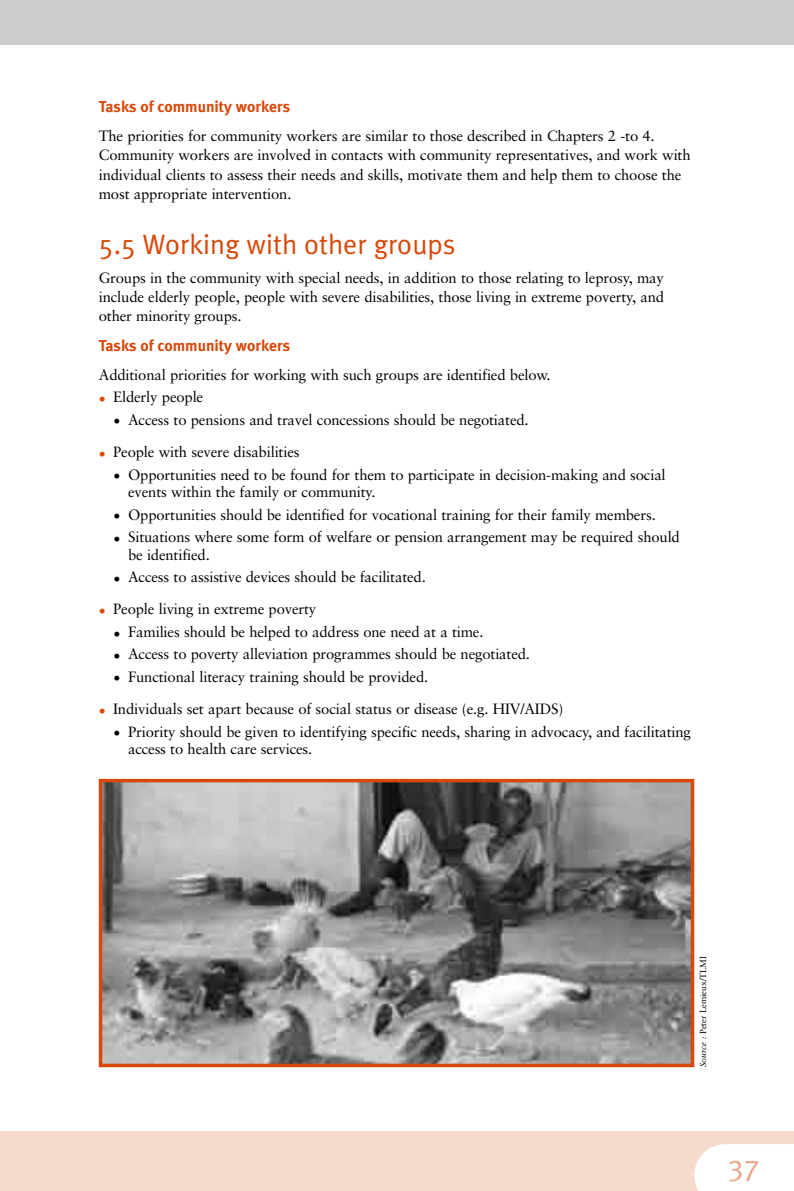
<style>
.page{position:relative;width:794px;height:1191px;background:#fff}
.page>*{position:absolute;margin:0;border:0;box-sizing:border-box;transform-origin:0 0}
.t1{font:29.75px "Meta Plus Normal";color:#eba484}
.t2{font:28px "Meta Plus Normal";color:#d74809}
.t3{font:700 15.75px "Meta Plus";color:#d74809}
.t4{font:14.88px/19.2px "Sabon";letter-spacing:-.01em;color:#000}
.t5{font:8.75px "Sabon";letter-spacing:-.01em;color:#000}
.s1{font-style:italic}
</style>
<div class="page">
<div style="left:0;top:0;width:793px;height:45px;background:#ccc"></div>
<div style="left:0;top:1131px;width:793px;height:60px;background:#f7dace"></div>
<div style="left:694px;top:1144px;width:99px;height:47px;background:#fff"></div>
<img style="left:104px;top:784px;width:585px;height:278px">
<div style="left:99px;top:779px;width:595px;height:288px;border:4px solid #d74809"></div>
<p class="t3" style="left:99px;top:99px;width:193px">Tasks of community workers</p>
<p class="t4" style="left:99px;top:127px;width:593px">The priorities for community workers are similar to those described in Chapters 2 -to 4.<br>Community workers are involved in contacts with community representatives, and work with individual clients to assess their needs and skills, motivate them and help them to choose the most appropriate intervention.</p>
<h2 class="t2" style="left:99px;top:234px;width:358px">5.5 Working with other groups</h2>
<p class="t4" style="left:99px;top:269px;width:567px;text-align:justify">Groups in the community with special needs, in addition to those relating to leprosy, may include elderly people, people with severe disabilities, those living in extreme poverty, and other minority groups.</p>
<p class="t3" style="left:99px;top:338px;width:193px">Tasks of community workers</p>
<p class="t4" style="left:99px;top:366px;width:453px">Additional priorities for working with such groups are identified below.</p>
<p class="t4" style="left:99px;top:389px;width:106px"><sub>•</sub> Elderly people</p>
<p class="t4" style="left:114px;top:411px;width:416px"><sub>•</sub> Access to pensions and travel concessions should be negotiated.</p>
<p class="t4" style="left:99px;top:443px;width:202px"><sub>•</sub> People with severe disabilities</p>
<p class="t4" style="left:128px;top:467px;width:539px;line-height:17.5px;text-indent:-14px"><sub>•</sub> Opportunities need to be found for them to participate in decision-making and social events within the family or community.</p>
<p class="t4" style="left:114px;top:506px;width:543px"><sub>•</sub> Opportunities should be identified for vocational training for their family members.</p>
<p class="t4" style="left:128px;top:529px;width:553px;line-height:17.5px;text-indent:-14px"><sub>•</sub> Situations where some form of welfare or pension arrangement may be required should be identified.</p>
<p class="t4" style="left:114px;top:568px;width:314px"><sub>•</sub> Access to assistive devices should be facilitated.</p>
<p class="t4" style="left:99px;top:601px;width:219px"><sub>•</sub> People living in extreme poverty</p>
<p class="t4" style="left:114px;top:623px;width:371px"><sub>•</sub> Families should be helped to address one need at a time.</p>
<p class="t4" style="left:114px;top:646px;width:418px"><sub>•</sub> Access to poverty alleviation programmes should be negotiated.</p>
<p class="t4" style="left:114px;top:668px;width:316px"><sub>•</sub> Functional literacy training should be provided.</p>
<p class="t4" style="left:99px;top:700px;width:466px"><sub>•</sub> Individuals set apart because of social status or disease (e.g. HIV/AIDS)</p>
<p class="t4" style="left:128px;top:724px;width:564px;line-height:17.5px;text-indent:-14px"><sub>•</sub> Priority should be given to identifying specific needs, sharing in advocacy, and facilitating access to health care services.</p>
<p class="t5" style="left:699px;top:1067px;width:112px;rotate:-90deg"><span class="s1">Source :</span> Peter Lemieux/TLMI</p>
<h1 class="t1" style="left:728px;top:1155px;width:33px">37</h1>
</div>
